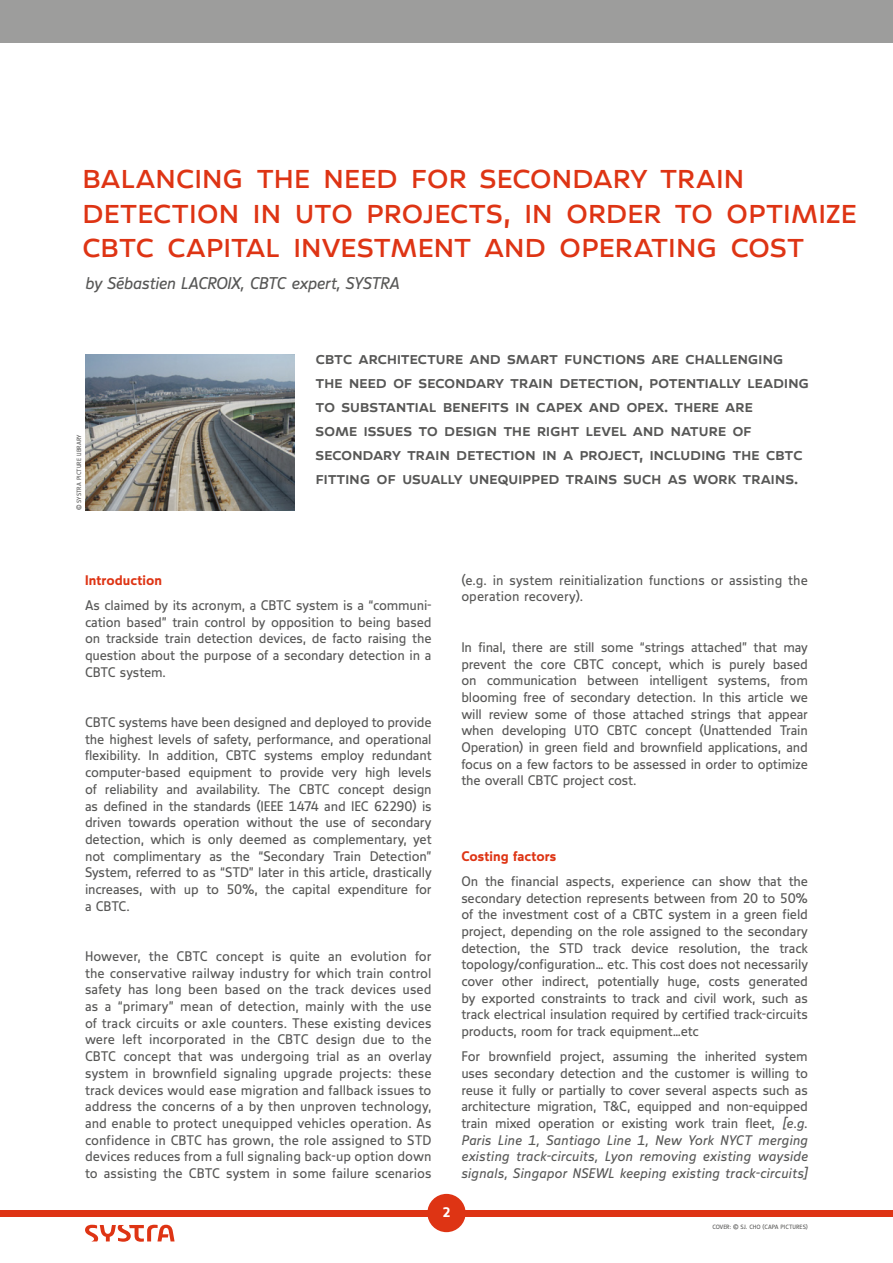
<style>
.page{position:relative;width:893px;height:1263px;background:#fff}
.page>*{position:absolute;margin:0;border:0;box-sizing:border-box;transform-origin:0 0}
.t1{font:33.45px/34.5px "Speech Book Caps Tf";letter-spacing:-.03em;color:#de3414}
.t2{font:16.5px/24px "Speech Medium Caps Tf";letter-spacing:-.025em;color:#575756}
.t3{font:16.5px "Speech Book Italic Tf";letter-spacing:-.025em;color:#575756}
.t4{font:13.5px/16.6px "Speech Book Tf";letter-spacing:-.01em;color:#575756;text-align:justify}
.t5{font:13.5px/16.6px "Speech Book Italic Tf";letter-spacing:.005em;color:#575756;text-align:justify}
.t6{font:13.5px "Speech Bold Tf";letter-spacing:.005em;color:#de3414}
.t7{font:13.5px "Speech Bold Caps Tf";color:#fff}
.t8{font:6px "Speech Book Tf";color:#575756}
.s1{font-family:"Speech Book Italic Tf"}
</style>
<div class="page">
<img style="left:85px;top:355px;width:209px;height:155px">
<div style="left:0;top:0;width:893px;height:43px;background:#9d9d9c"></div>
<div style="left:0;top:1210px;width:893px;height:6px;background:#de3414"></div>
<div style="left:427px;top:1194px;width:39px;height:38px;background:#de3414;border-radius:50%"></div>
<svg style="left:85px;top:1225px;width:90px;height:17px"></svg>
<h1 class="t1" style="left:82px;top:159px;width:777px">balancing the need for secondary train detection in uto projects, in order to optimize cbtc capital investment and operating cost</h1>
<p class="t3" style="left:85px;top:274px;width:316px">by Sébastien LACROIX, CBTC expert, SYSTRA</p>
<p class="t8" style="left:76px;top:510px;width:77px;rotate:-90deg">© SYSTRA PICTURE LIBRARY</p>
<p class="t2" style="left:315px;top:346px;width:495px">cbtc architecture and smart functions are challenging the need of secondary train detection, potentially leading to substantial benefits in capex and opex. there are<br>some issues to design the right level and nature of secondary train detection in a project, including the cbtc fitting of usually unequipped trains such as work trains.</p>
<p class="t6" style="left:85px;top:572px;width:79px">Introduction</p>
<p class="t4" style="left:85px;top:597px;width:348px">As claimed by its acronym, a CBTC system is a “communi&shy;cation based” train control by opposition to being based on trackside train detection devices, de facto raising the question about the purpose of a secondary detection in a CBTC system.</p>
<p class="t4" style="left:85px;top:714px;width:348px">CBTC systems have been designed and deployed to provide the highest levels of safety, performance, and operational flexibility. In addition, CBTC systems employ redundant computer-based equipment to provide very high levels of reliability and availability. The CBTC concept design as defined in the standards (IEEE 1474 and IEC 62290) is driven towards operation without the use of secondary detection, which is only deemed as complementary, yet not complimentary as the “Secondary Train Detection” System, referred to as “STD” later in this article, drastically increases, with up to 50%, the capital expenditure for a CBTC.</p>
<p class="t4" style="left:85px;top:948px;width:348px">However, the CBTC concept is quite an evolution for the conservative railway industry for which train control safety has long been based on the track devices used as a “primary” mean of detection, mainly with the use of track circuits or axle counters. These existing devices were left incorporated in the CBTC design due to the CBTC concept that was undergoing trial as an overlay system in brownfield signaling upgrade projects: these track devices would ease migration and fallback issues to address the concerns of a by then unproven technology, and enable to protect unequipped vehicles operation. As confidence in CBTC has grown, the role assigned to STD devices reduces from a full signaling back-up option down to assisting the CBTC system in some failure scenarios</p>
<p class="t7" style="left:442px;top:1205px;width:10px">2</p>
<p class="t4" style="left:461px;top:572px;width:348px">(e.g. in system reinitialization functions or assisting the operation recovery).</p>
<p class="t4" style="left:461px;top:639px;width:348px">In final, there are still some “strings attached” that may prevent the core CBTC concept, which is purely based on communication between intelligent systems, from blooming free of secondary detection. In this article we will review some of those attached strings that appear when developing UTO CBTC concept (Unattended Train Operation) in green field and brownfield applications, and focus on a few factors to be assessed in order to optimize the overall CBTC project cost.</p>
<p class="t6" style="left:461px;top:848px;width:97px">Costing factors</p>
<p class="t4" style="left:461px;top:873px;width:348px">On the financial aspects, experience can show that the secondary detection represents between from 20 to 50% of the investment cost of a CBTC system in a green field project, depending on the role assigned to the secondary detection, the STD track device resolution, the track topology/configuration… etc. This cost does not necessarily cover other indirect, potentially huge, costs generated by exported constraints to track and civil work, such as track electrical insulation required by certified track-circuits products, room for track equipment…etc</p>
<p class="t4" style="left:461px;top:1048px;width:348px">For brownfield project, assuming the inherited system uses secondary detection and the customer is willing to reuse it fully or partially to cover several aspects such as architecture migration, T&amp;C, equipped and non-equipped train mixed operation or existing work train fleet, <span class="s1">[e.g.</span></p>
<p class="t5" style="left:461px;top:1131px;width:348px">Paris Line 1, Santiago Line 1, New York NYCT merging existing track-circuits, Lyon removing existing wayside signals, Singapor NSEWL keeping existing track-circuits]</p>
<p class="t8" style="left:712px;top:1224px;width:97px">COVER: © SJ. CHO (CAPA PICTURES)</p>
</div>
